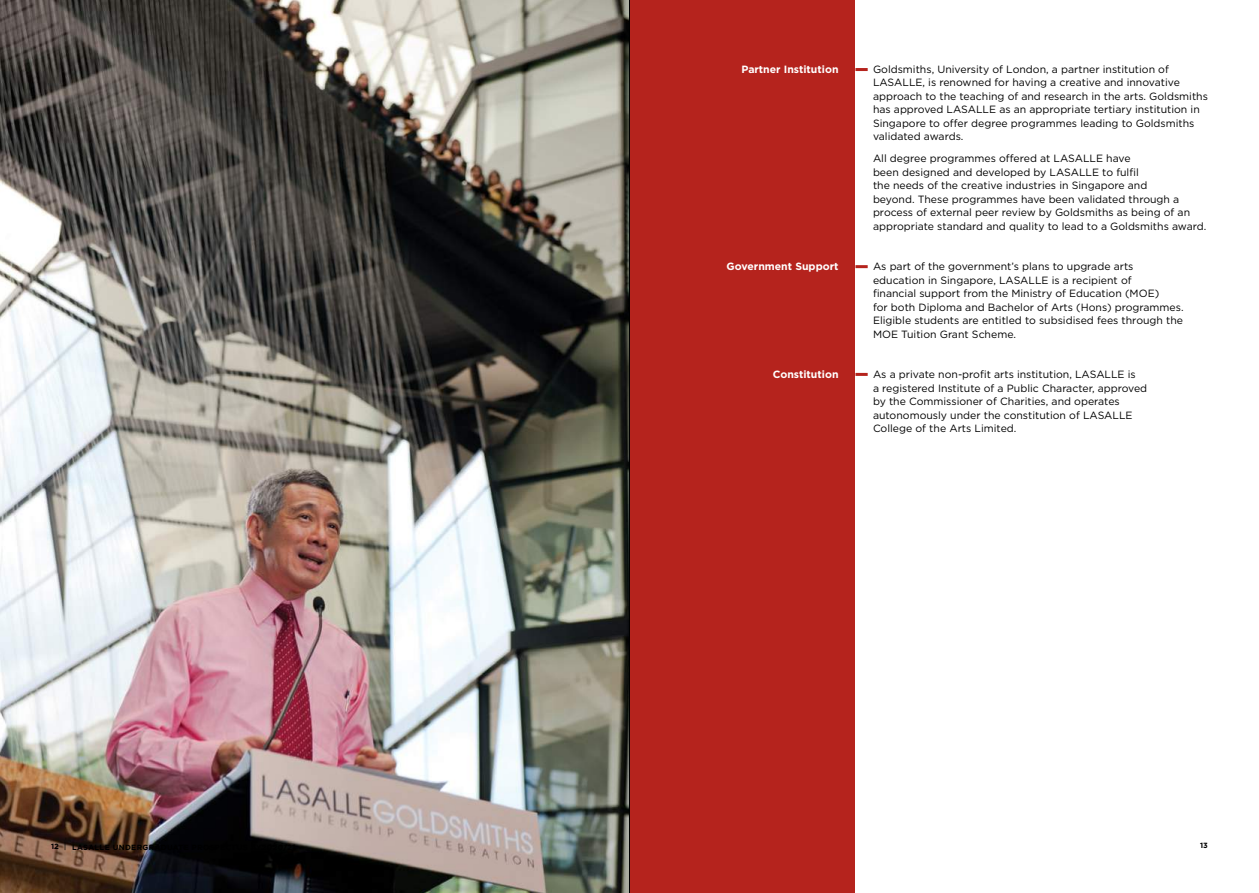
<style>
.page{position:relative;width:1259px;height:893px;background:#fff}
.page>*{position:absolute;margin:0;border:0;box-sizing:border-box;transform-origin:0 0}
.t1{font:10.5px/13.5px "Gotham HTF";color:#000}
.t2{font:700 10.5px "Gotham HTF";color:#fff}
.t3{font:700 7.5px "Gotham HTF";color:#000}
</style>
<div class="page">
<div style="left:629px;top:0;width:226px;height:893px;background:#b5231d"></div>
<svg style="left:855px;top:68px;width:12px;height:3px"></svg>
<svg style="left:855px;top:265px;width:12px;height:3px"></svg>
<svg style="left:855px;top:373px;width:12px;height:3px"></svg>
<img style="left:0;top:0;width:629px;height:893px">
<hr style="left:629px;top:0;width:1px;height:893px;background:#000">
<p class="t2" style="left:741px;top:63px;width:99px">Partner Institution</p>
<p class="t2" style="left:726px;top:260px;width:113px">Government Support</p>
<p class="t2" style="left:772px;top:368px;width:67px">Constitution</p>
<p class="t1" style="left:873px;top:62px;width:336px">Goldsmiths, University of London, a partner institution of LASALLE, is renowned for having a creative and innovative approach to the teaching of and research in the arts. Goldsmiths has approved LASALLE as an appropriate tertiary institution in Singapore to offer degree programmes leading to Goldsmiths validated awards.</p>
<p class="t1" style="left:873px;top:151px;width:335px">All degree programmes offered at LASALLE have<br>been designed and developed by LASALLE to fulfil<br>the needs of the creative industries in Singapore and<br>beyond. These programmes have been validated through a process of external peer review by Goldsmiths as being of an appropriate standard and quality to lead to a Goldsmiths award.</p>
<p class="t1" style="left:873px;top:259px;width:312px">As part of the government’s plans to upgrade arts education in Singapore, LASALLE is a recipient of<br>financial support from the Ministry of Education (MOE)<br>for both Diploma and Bachelor of Arts (Hons) programmes.<br>Eligible students are entitled to subsidised fees through the MOE Tuition Grant Scheme.</p>
<p class="t1" style="left:873px;top:367px;width:276px">As a private non-profit arts institution, LASALLE is<br>a registered Institute of a Public Character, approved by the Commissioner of Charities, and operates autonomously under the constitution of LASALLE College of the Arts Limited.</p>
<p class="t3" style="left:1200px;top:841px;width:9px">13</p>
</div>
